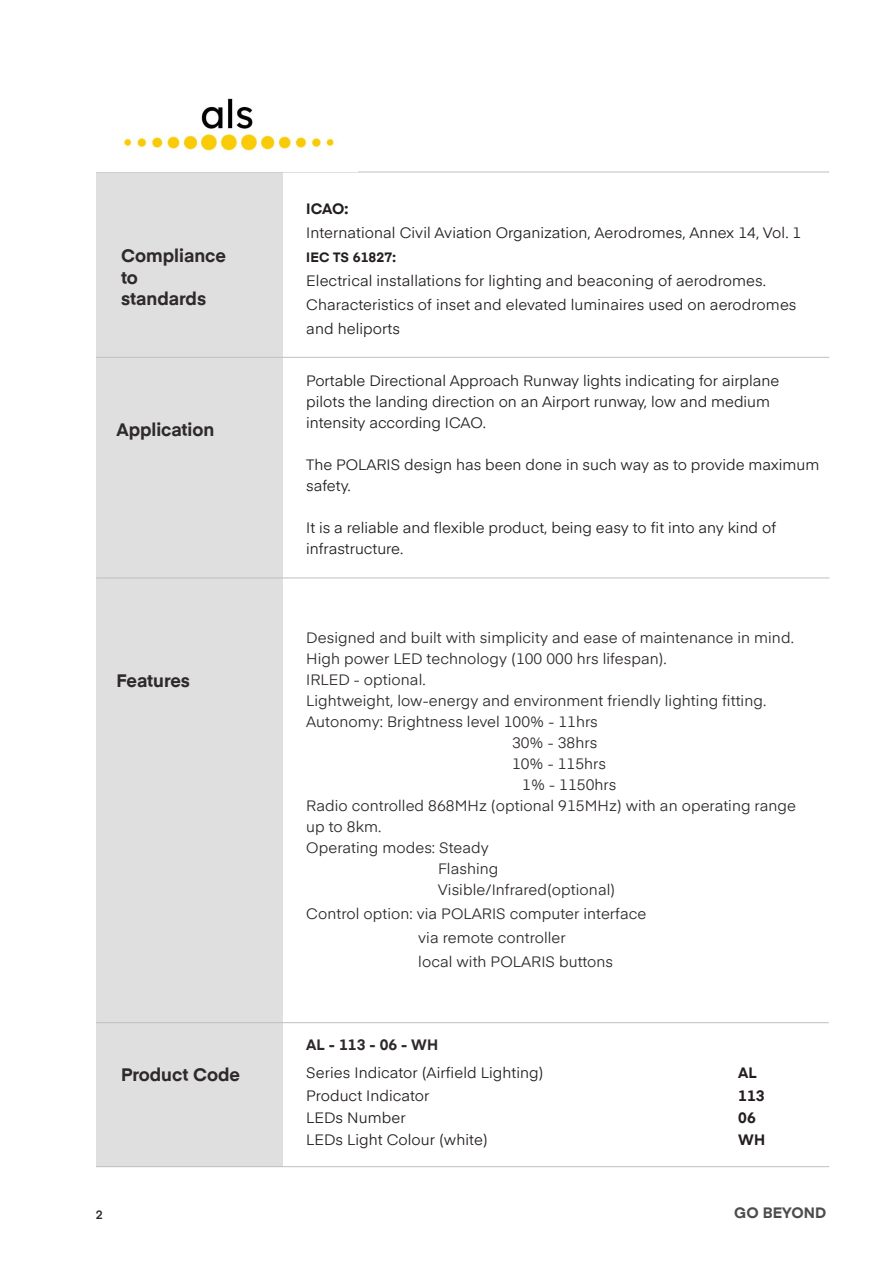
<style>
.page{position:relative;width:893px;height:1263px;background:#fff}
.page>*{position:absolute;margin:0;border:0;box-sizing:border-box;transform-origin:0 0}
.t1{font:700 18px/21.6px "Eina 01";color:#2e292a}
.t2{font:15px/21px "Eina 01";color:#241f1f}
.t3{font:15px/24px "Eina 01";letter-spacing:.005em;color:#2e292a}
.t4{font:700 15px "Eina 01";letter-spacing:.005em;color:#241f1f}
.t5{font:700 15px "Eina 01";letter-spacing:.005em;color:#2e292a}
.t6{font:700 15px "Eina 02";color:#4e4b4c}
.t7{font:700 13.5px "Eina 01";letter-spacing:.005em;color:#241f1f}
.t8{font:600 12px "Eina 01";color:#2e292a}
</style>
<div class="page">
<div style="left:96px;top:172px;width:186px;height:995px;background:#e0dfdf"></div>
<hr style="left:96px;top:1166px;width:733px;height:1px;background:#c0bfc1">
<hr style="left:96px;top:172px;width:733px;height:1px;background:#c0bfc1">
<hr style="left:96px;top:357px;width:733px;height:1px;background:#c0bfc1">
<hr style="left:96px;top:578px;width:734px;height:1px;background:#c0bfc1">
<hr style="left:96px;top:1022px;width:733px;height:1px;background:#c0bfc1">
<img style="left:123px;top:98px;width:214px;height:55px">
<p class="t1" style="left:121px;top:244px;width:106px">Compliance to standards</p>
<p class="t1" style="left:117px;top:418px;width:99px">Application</p>
<p class="t1" style="left:117px;top:669px;width:75px">Features</p>
<p class="t1" style="left:121px;top:1062px;width:120px">Product Code</p>
<p class="t4" style="left:306px;top:198px;width:44px">ICAO:</p>
<p class="t2" style="left:306px;top:221px;width:497px">International Civil Aviation Organization, Aerodromes, Annex 14, Vol. 1</p>
<p class="t7" style="left:306px;top:248px;width:91px">IEC TS 61827:</p>
<p class="t2" style="left:306px;top:268px;width:492px;line-height:24px">Electrical installations for lighting and beaconing of aerodromes.<br>Characteristics of inset and elevated luminaires used on aerodromes and heliports</p>
<p class="t2" style="left:306px;top:369px;width:475px">Portable Directional Approach Runway lights indicating for airplane pilots the landing direction on an Airport runway, low and medium intensity according ICAO.</p>
<p class="t2" style="left:306px;top:453px;width:515px">The POLARIS design has been done in such way as to provide maximum safety.</p>
<p class="t2" style="left:306px;top:516px;width:471px">It is a reliable and flexible product, being easy to fit into any kind of infrastructure.</p>
<p class="t3" style="left:306px;top:625px;width:489px">Designed and built with simplicity and ease of maintenance in mind.</p>
<p class="t3" style="left:306px;top:646px;width:362px">High power LED technology (100 000 hrs lifespan).</p>
<p class="t3" style="left:306px;top:667px;width:121px">IRLED - optional.</p>
<p class="t3" style="left:306px;top:688px;width:461px">Lightweight, low-energy and environment friendly lighting fitting.</p>
<p class="t3" style="left:306px;top:709px;width:293px">Autonomy: Brightness level 100% - 11hrs</p>
<p class="t3" style="left:512px;top:730px;width:87px">30% - 38hrs</p>
<p class="t3" style="left:512px;top:751px;width:96px">10% - 115hrs</p>
<p class="t3" style="left:522px;top:772px;width:96px">1% - 1150hrs</p>
<p class="t3" style="left:306px;top:793px;width:491px">Radio controlled 868MHz (optional 915MHz) with an operating range</p>
<p class="t3" style="left:306px;top:814px;width:77px">up to 8km.</p>
<p class="t3" style="left:306px;top:835px;width:184px">Operating modes: Steady</p>
<p class="t3" style="left:438px;top:856px;width:62px">Flashing</p>
<p class="t3" style="left:438px;top:877px;width:179px">Visible/Infrared(optional)</p>
<p class="t3" style="left:418px;top:901px;width:230px;text-indent:-112px">Control option: via POLARIS computer interface via remote controller<br>local with POLARIS buttons</p>
<p class="t5" style="left:306px;top:1033px;width:133px">AL - 113 - 06 - WH</p>
<p class="t2" style="left:306px;top:1061px;width:239px">Series Indicator (Airfield Lighting)</p>
<p class="t4" style="left:738px;top:1062px;width:20px">AL</p>
<p class="t2" style="left:306px;top:1084px;width:125px">Product Indicator</p>
<p class="t4" style="left:738px;top:1084px;width:28px">113</p>
<p class="t2" style="left:306px;top:1106px;width:101px">LEDs Number</p>
<p class="t4" style="left:738px;top:1106px;width:19px">06</p>
<p class="t2" style="left:306px;top:1128px;width:183px">LEDs Light Colour (white)</p>
<p class="t4" style="left:738px;top:1129px;width:28px">WH</p>
<p class="t8" style="left:96px;top:1205px;width:8px">2</p>
<p class="t6" style="left:734px;top:1202px;width:93px">GO BEYOND</p>
</div>
